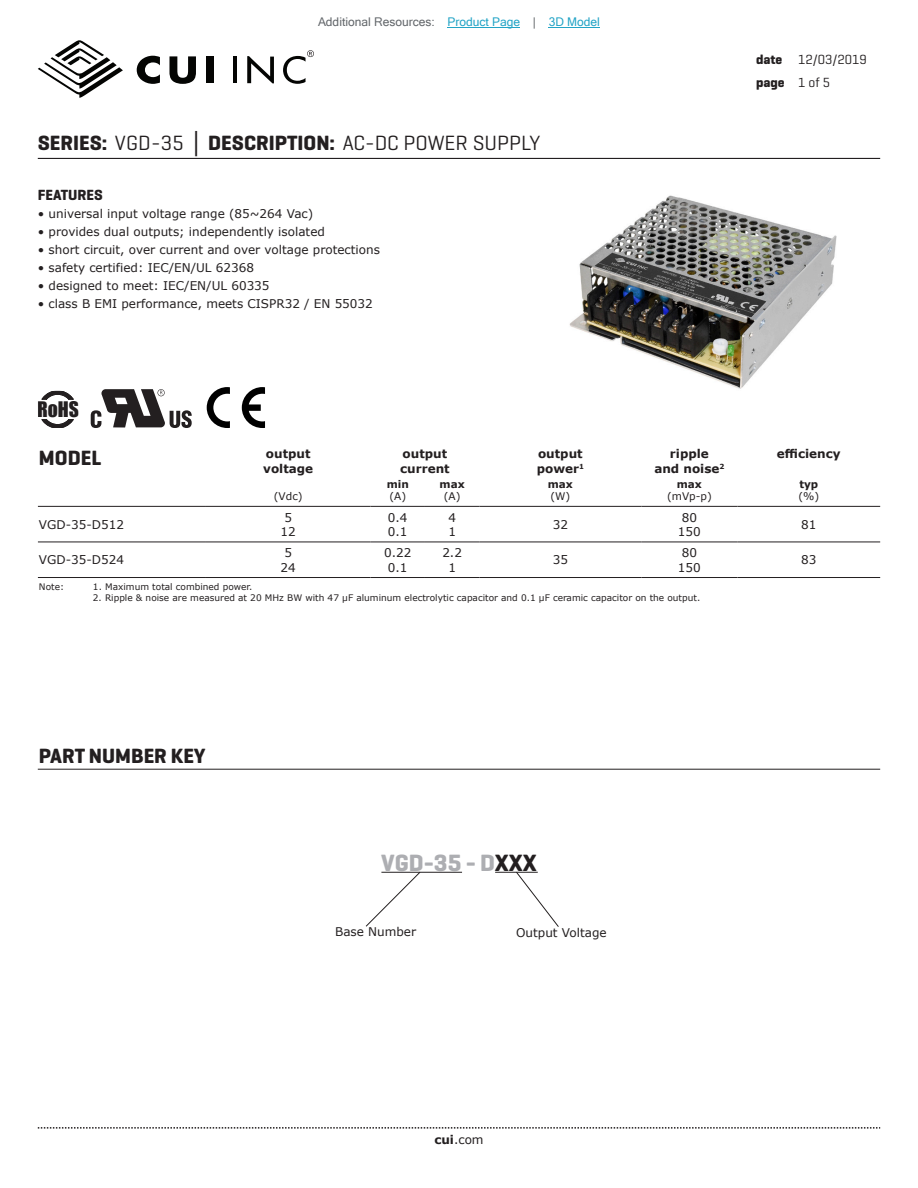
<style>
.page{position:relative;width:918px;height:1188px;background:#fff}
.page>*{position:absolute;margin:0;border:0;box-sizing:border-box;transform-origin:0 0}
.t1{font:700 24px "Geogrotesque";color:#adaeb2}
.t2{font:21px "Geogrotesque";color:#231f20}
.t3{font:700 21px "Geogrotesque";color:#231f20}
.t4{font:19.65px "Impact";color:#231f20}
.t5{font:700 15px "Geogrotesque";color:#231f20}
.t6{font:13.5px/22.5px "Geogrotesque";color:#231f20}
.t7{font:12px/14.4px "Verdana";color:#231f20;text-align:center}
.t8{font:700 12px/14.4px "Verdana";color:#231f20}
.t9{font:12px "Microsoft Sans Serif";color:#63676b}
.t10{font:10.5px "Verdana";color:#231f20}
.t11{font:700 10.5px "Verdana";color:#231f20}
.t12{font:9px "Verdana";color:#231f20}
.s1{color:#23a4c6}
.s2{font-weight:700}
.s3{font-family:"Verdana";font-weight:700}
.s4{color:#231f20}
</style>
<div class="page">
<hr style="left:38px;top:158px;width:842px;height:1px;background:#231f20">
<svg style="left:38px;top:40px;width:85px;height:58px"></svg>
<hr style="left:233px;top:56px;width:3px;height:27px;background:#040503">
<svg style="left:247px;top:56px;width:27px;height:27px"></svg>
<svg style="left:137px;top:56px;width:23px;height:28px"></svg>
<svg style="left:169px;top:56px;width:27px;height:28px"></svg>
<div style="left:206px;top:56px;width:8px;height:27px;background:#040503"></div>
<svg style="left:283px;top:50px;width:31px;height:34px"></svg>
<svg style="left:38px;top:1127px;width:842px;height:2px"></svg>
<hr style="left:38px;top:769px;width:842px;height:1px;background:#231f20">
<hr style="left:381px;top:872px;width:81px;height:1px;background:#231f20">
<svg style="left:365px;top:871px;width:56px;height:56px"></svg>
<hr style="left:495px;top:872px;width:43px;height:1px;background:#231f20">
<svg style="left:515px;top:871px;width:44px;height:56px"></svg>
<svg style="left:41px;top:391px;width:33px;height:37px"></svg>
<img style="left:569px;top:195px;width:268px;height:194px">
<hr style="left:38px;top:506px;width:168px;height:1px;background:#231f20">
<hr style="left:206px;top:506px;width:165px;height:1px;background:#231f20">
<hr style="left:371px;top:506px;width:54px;height:1px;background:#231f20">
<hr style="left:425px;top:506px;width:54px;height:1px;background:#231f20">
<hr style="left:479px;top:506px;width:162px;height:1px;background:#231f20">
<hr style="left:641px;top:506px;width:96px;height:1px;background:#231f20">
<hr style="left:737px;top:506px;width:143px;height:1px;background:#231f20">
<hr style="left:38px;top:542px;width:168px;height:1px;background:#231f20">
<hr style="left:206px;top:542px;width:165px;height:1px;background:#231f20">
<hr style="left:371px;top:542px;width:54px;height:1px;background:#231f20">
<hr style="left:425px;top:542px;width:54px;height:1px;background:#231f20">
<hr style="left:479px;top:542px;width:162px;height:1px;background:#231f20">
<hr style="left:641px;top:542px;width:96px;height:1px;background:#231f20">
<hr style="left:737px;top:542px;width:143px;height:1px;background:#231f20">
<hr style="left:38px;top:577px;width:168px;height:1px;background:#231f20">
<hr style="left:206px;top:577px;width:165px;height:1px;background:#231f20">
<hr style="left:371px;top:577px;width:54px;height:1px;background:#231f20">
<hr style="left:425px;top:577px;width:54px;height:1px;background:#231f20">
<hr style="left:479px;top:577px;width:162px;height:1px;background:#231f20">
<hr style="left:641px;top:577px;width:96px;height:1px;background:#231f20">
<hr style="left:737px;top:577px;width:143px;height:1px;background:#231f20">
<svg style="left:91px;top:389px;width:101px;height:39px"></svg>
<svg style="left:207px;top:387px;width:58px;height:41px"></svg>
<hr style="left:448px;top:27px;width:72px;height:1px;background:#23a4c6">
<hr style="left:549px;top:27px;width:51px;height:1px;background:#23a4c6">
<p class="t9" style="left:318px;top:15px;width:283px">Additional Resources: <span class="s1">Product Page</span> | <span class="s1">3D Model</span></p>
<h2 class="t2" style="left:38px;top:130px;width:504px"><span class="s2">SERIES:</span> VGD-35 <span class="s3">│</span> <span class="s2">DESCRIPTION:</span> AC-DC POWER SUPPLY</h2>
<p class="t5" style="left:38px;top:186px;width:67px">FEATURES</p>
<p class="t7" style="left:38px;top:207px;width:277px">• universal input voltage range (85~264 Vac)</p>
<p class="t7" style="left:38px;top:225px;width:289px">• provides dual outputs; independently isolated</p>
<p class="t7" style="left:38px;top:243px;width:344px">• short circuit, over current and over voltage protections</p>
<p class="t7" style="left:38px;top:261px;width:218px">• safety certified: IEC/EN/UL 62368</p>
<p class="t7" style="left:38px;top:279px;width:233px">• designed to meet: IEC/EN/UL 60335</p>
<p class="t7" style="left:38px;top:297px;width:337px">• class B EMI performance, meets CISPR32 / EN 55032</p>
<p class="t6" style="left:756px;top:48px;width:112px"><span class="s2">date</span> 12/03/2019 <span class="s2">page</span> 1 of 5</p>
<h3 class="t4" style="left:37px;top:395px;width:43px">RoHS</h3>
<h2 class="t3" style="left:39px;top:445px;width:64px">MODEL</h2>
<p class="t8" style="left:263px;top:446px;width:51px">output voltage</p>
<p class="t8" style="left:400px;top:446px;width:51px">output current</p>
<p class="t8" style="left:537px;top:446px;width:49px">output power<sup>1</sup></p>
<p class="t8" style="left:654px;top:446px;width:72px;text-align:center">ripple<br>and noise<sup>2</sup></p>
<p class="t8" style="left:777px;top:446px;width:65px">efficiency</p>
<p class="t10" style="left:274px;top:489px;width:30px">(Vdc)</p>
<p class="t11" style="left:387px;top:476px;width:24px">min</p>
<p class="t10" style="left:389px;top:489px;width:18px">(A)</p>
<p class="t11" style="left:799px;top:476px;width:20px">typ</p>
<p class="t10" style="left:798px;top:489px;width:22px">(%)</p>
<p class="t11" style="left:440px;top:476px;width:27px">max</p>
<p class="t10" style="left:444px;top:489px;width:18px">(A)</p>
<p class="t11" style="left:548px;top:476px;width:27px">max</p>
<p class="t10" style="left:550px;top:489px;width:21px">(W)</p>
<p class="t11" style="left:677px;top:476px;width:27px">max</p>
<p class="t10" style="left:667px;top:489px;width:46px">(mVp-p)</p>
<p class="t7" style="left:39px;top:517px;width:87px">VGD-35-D512</p>
<p class="t7" style="left:281px;top:510px;width:17px">5<br>12</p>
<p class="t7" style="left:388px;top:510px;width:21px;text-align:left">0.4<br>0.1</p>
<p class="t7" style="left:448px;top:510px;width:9px;text-align:left">4<br>1</p>
<p class="t7" style="left:553px;top:517px;width:17px">32</p>
<p class="t7" style="left:678px;top:510px;width:24px">80<br>150</p>
<p class="t7" style="left:801px;top:517px;width:17px">81</p>
<p class="t7" style="left:39px;top:553px;width:87px">VGD-35-D524</p>
<p class="t7" style="left:281px;top:545px;width:17px">5<br>24</p>
<p class="t7" style="left:384px;top:545px;width:29px">0.22<br>0.1</p>
<p class="t7" style="left:442px;top:545px;width:21px">2.2<br>1</p>
<p class="t7" style="left:553px;top:553px;width:17px">35</p>
<p class="t7" style="left:678px;top:545px;width:24px">80<br>150</p>
<p class="t7" style="left:801px;top:553px;width:17px">83</p>
<p class="t12" style="left:39px;top:581px;width:27px">Note:</p>
<p class="t12" style="left:93px;top:581px;width:161px">1. Maximum total combined power.</p>
<p class="t12" style="left:93px;top:592px;width:609px">2. Ripple &amp; noise are measured at 20 MHz BW with 47 µF aluminum electrolytic capacitor and 0.1 µF ceramic capacitor on the output.</p>
<h2 class="t3" style="left:39px;top:743px;width:168px">PART NUMBER KEY</h2>
<h1 class="t1" style="left:381px;top:847px;width:157px">VGD-35 - D<span class="s4">XXX</span></h1>
<p class="t7" style="left:335px;top:924px;width:83px">Base Number</p>
<p class="t7" style="left:516px;top:926px;width:92px">Output Voltage</p>
<p class="t7" style="left:434px;top:1132px;width:51px"><span class="s2">cui</span>.com</p>
</div>
